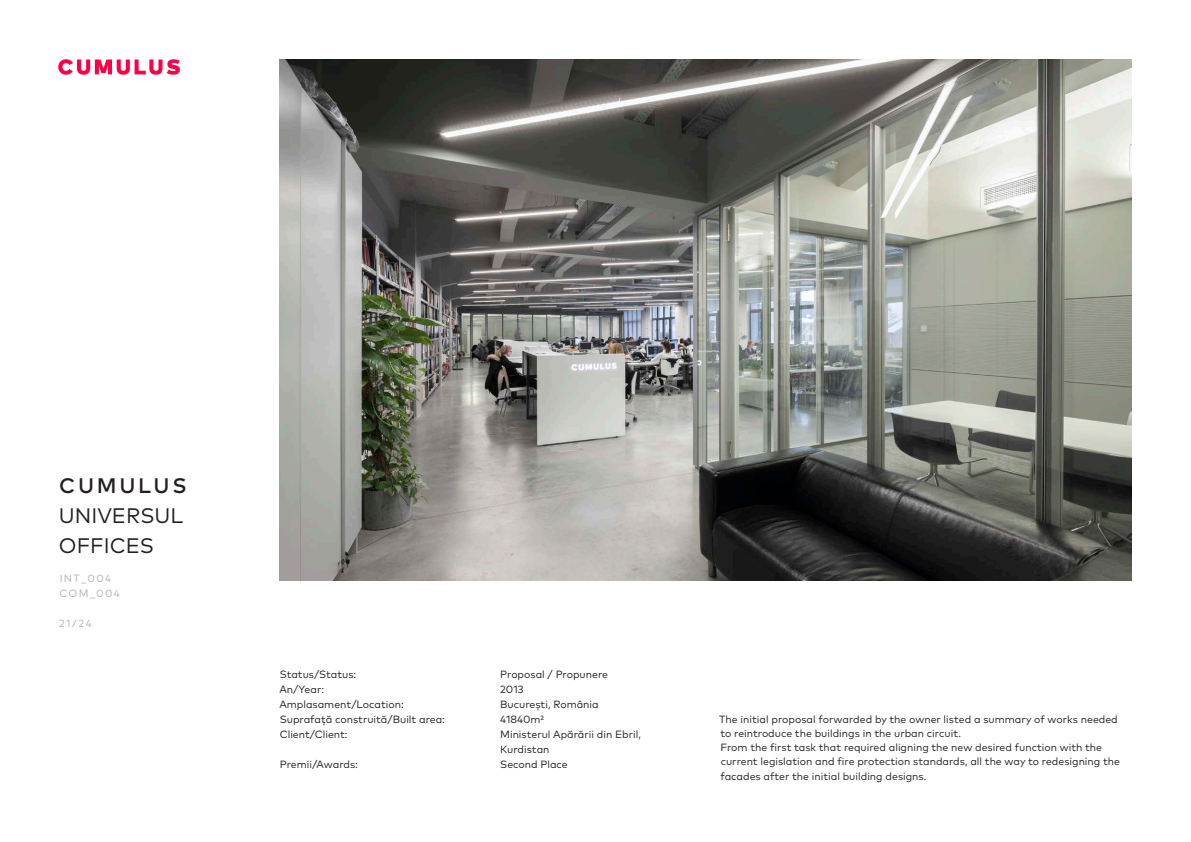
<style>
.page{position:relative;width:1191px;height:842px;background:#fff}
.page>*{position:absolute;margin:0;border:0;box-sizing:border-box;transform-origin:0 0}
.A3_Mark_B{font:21px/29.8px "Mark Pro";color:#231f20}
.A3_Mark_B-2{font:500 21px "Mark Pro";letter-spacing:.13em;color:#231f20}
.Corp_9{font:10.5px/14.2px "Mark Pro";color:#231f20}
.A3_Mark_A_indent_2{font:10.5px/14.9px "Mark Pro";color:#231f20}
.A3_Mark_A_K35{font:10.5px "Mark Pro";letter-spacing:.13em;color:#b2b3b7}
</style>
<div class="page">
<img style="left:280px;top:59px;width:851px;height:521px">
<svg style="left:58px;top:59px;width:122px;height:16px"></svg>
<p class="A3_Mark_B-2" style="left:59px;top:470px;width:129px">CUMULUS</p>
<p class="A3_Mark_B" style="left:59px;top:499px;width:126px">UNIVERSUL<br>OFFICES</p>
<p class="A3_Mark_A_K35" style="left:60px;top:571px;width:53px">INT_004</p>
<p class="A3_Mark_A_K35" style="left:59px;top:586px;width:62px">COM_004</p>
<p class="A3_Mark_A_K35" style="left:59px;top:615px;width:34px">21/24</p>
<p class="A3_Mark_A_indent_2" style="left:280px;top:666px;width:78px">Status/Status:</p>
<p class="A3_Mark_A_indent_2" style="left:500px;top:666px;width:109px">Proposal / Propunere</p>
<p class="A3_Mark_A_indent_2" style="left:279px;top:681px;width:46px">An/Year:</p>
<p class="A3_Mark_A_indent_2" style="left:500px;top:681px;width:25px">2013</p>
<p class="A3_Mark_A_indent_2" style="left:279px;top:696px;width:126px">Amplasament/Location:</p>
<p class="A3_Mark_A_indent_2" style="left:500px;top:696px;width:100px">București, România</p>
<p class="A3_Mark_A_indent_2" style="left:280px;top:711px;width:167px">Suprafață construită/Built area:</p>
<p class="A3_Mark_A_indent_2" style="left:500px;top:711px;width:45px">41840m2</p>
<p class="A3_Mark_A_indent_2" style="left:280px;top:726px;width:69px">Client/Client:</p>
<p class="A3_Mark_A_indent_2" style="left:500px;top:726px;width:142px">Ministerul Apărării din Ebril,<br>Kurdistan</p>
<p class="A3_Mark_A_indent_2" style="left:280px;top:755px;width:80px">Premii/Awards:</p>
<p class="A3_Mark_A_indent_2" style="left:500px;top:755px;width:69px">Second Place</p>
<p class="Corp_9" style="left:719px;top:711px;width:400px">The initial proposal forwarded by the owner listed a summary of works needed to reintroduce the buildings in the urban circuit.</p>
<p class="Corp_9" style="left:720px;top:740px;width:401px">From the first task that required aligning the new desired function with the current legislation and fire protection standards, all the way to redesigning the facades after the initial building designs.</p>
</div>
